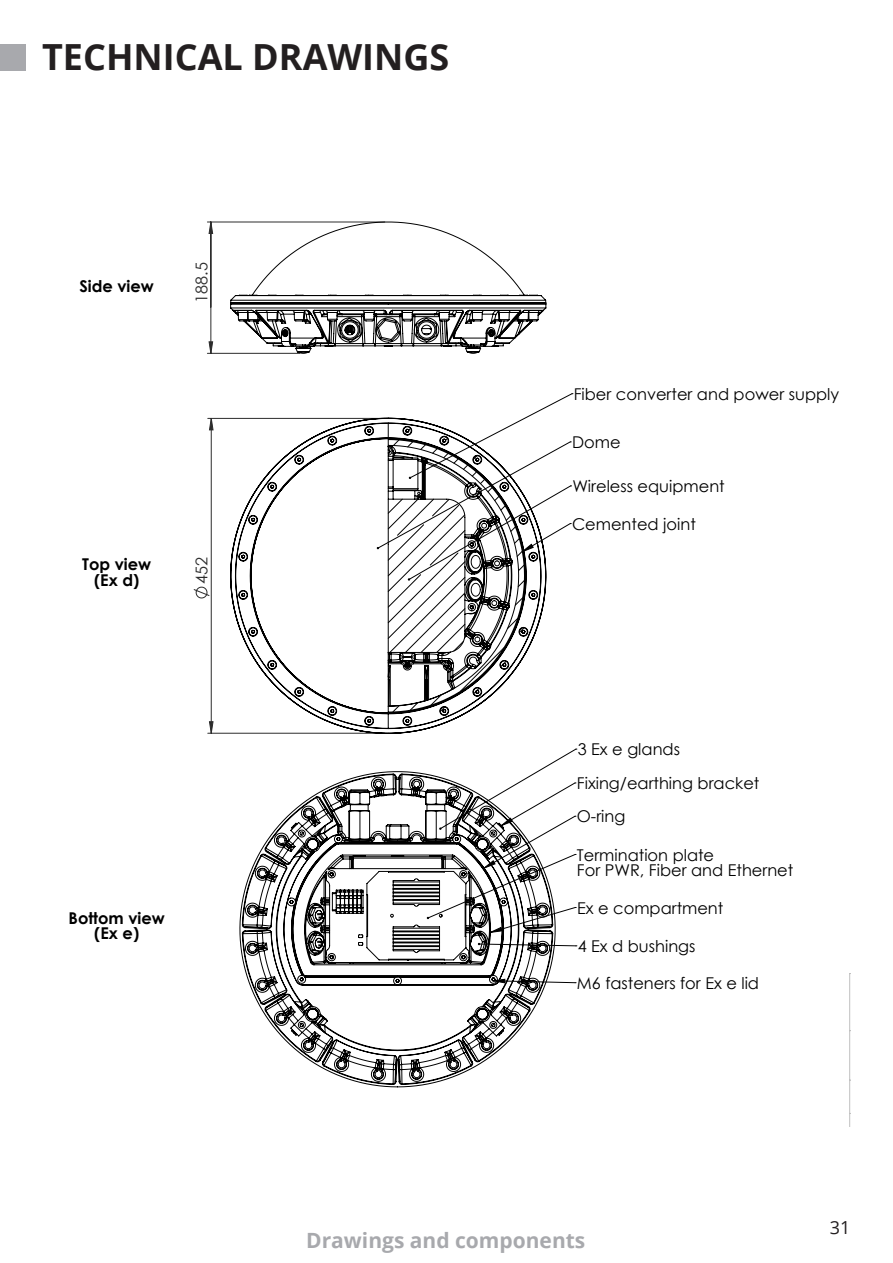
<style>
.page{position:relative;width:893px;height:1263px;background:#fff}
.page>*{position:absolute;margin:0;border:0;box-sizing:border-box;transform-origin:0 0}
.Chapter{font:700 36px "Open Sans";color:#231f20}
.Contents_-_title{font:700 21px "Open Sans";color:#a8a9ad}
.t1{font:18px "Open Sans";color:#231f20}
.t2{font:16.2px/15.8px "Century Gothic";color:#000}
.t3{font:700 16.2px/15.8px "Century Gothic";color:#000;text-align:center}
.t4{font:16.2px "Century Gothic";color:#2c2c2c}
</style>
<div class="page">
<div style="left:0;top:44px;width:26px;height:27px;background:#a8a9ad"></div>
<hr style="left:208px;top:418px;width:177px;height:1px;background:#2c2c2c">
<hr style="left:208px;top:733px;width:177px;height:1px;background:#2c2c2c">
<svg style="left:526px;top:393px;width:51px;height:590px"></svg>
<hr style="left:207px;top:222px;width:178px;height:1px;background:#2c2c2c">
<hr style="left:207px;top:353px;width:93px;height:1px;background:#2c2c2c">
<svg style="left:849px;top:1113px;width:2px;height:14px"></svg>
<hr style="left:849px;top:1080px;width:1px;height:33px;background:#c0c0c0">
<hr style="left:849px;top:1030px;width:1px;height:50px;background:#c0c0c0">
<hr style="left:849px;top:973px;width:1px;height:57px;background:#c0c0c0">
<hr style="left:42px;top:1169px;width:808px;height:1px;background:#c0c0c0">
<hr style="left:42px;top:185px;width:1px;height:942px;background:#c0c0c0">
<hr style="left:42px;top:185px;width:808px;height:1px;background:#c0c0c0">
<hr style="left:42px;top:1134px;width:808px;height:1px;background:#c0c0c0">
<hr style="left:892px;top:185px;width:1px;height:942px;background:#c0c0c0">
<svg style="left:193px;top:418px;width:21px;height:316px"></svg>
<svg style="left:208px;top:221px;width:5px;height:133px"></svg>
<svg style="left:230px;top:417px;width:317px;height:354px"></svg>
<svg style="left:239px;top:771px;width:317px;height:317px"></svg>
<svg style="left:229px;top:221px;width:318px;height:133px"></svg>
<p class="Chapter" style="left:42px;top:32px;width:409px">TECHNICAL DRAWINGS</p>
<p class="t3" style="left:79px;top:277px;width:76px">Side view</p>
<p class="t4" style="left:190px;top:303px;width:42px;rotate:-90deg">188.5</p>
<p class="t3" style="left:82px;top:556px;width:70px">Top view (Ex d)</p>
<p class="t4" style="left:190px;top:584px;width:29px;rotate:-90deg">452</p>
<p class="t3" style="left:69px;top:909px;width:98px">Bottom view (Ex e)</p>
<p class="t2" style="left:574px;top:386px;width:267px">Fiber converter and power supply</p>
<p class="t2" style="left:572px;top:434px;width:50px">Dome</p>
<p class="t2" style="left:572px;top:478px;width:154px">Wireless equipment</p>
<p class="t2" style="left:572px;top:516px;width:125px">Cemented joint</p>
<p class="t2" style="left:577px;top:732px;width:184px;line-height:33.9px">3 Ex e glands<br>Fixing/earthing bracket</p>
<p class="t2" style="left:577px;top:808px;width:50px">O-ring</p>
<p class="t2" style="left:577px;top:846px;width:218px">Termination plate<br>For PWR, Fiber and Ethernet</p>
<p class="t2" style="left:577px;top:900px;width:148px">Ex e compartment</p>
<p class="t2" style="left:578px;top:938px;width:119px">4 Ex d bushings</p>
<p class="t2" style="left:577px;top:975px;width:184px">M6 fasteners for Ex e lid</p>
<p class="Contents_-_title" style="left:306px;top:1225px;width:281px">Drawings and components</p>
<p class="t1" style="left:830px;top:1215px;width:22px">31</p>
</div>
